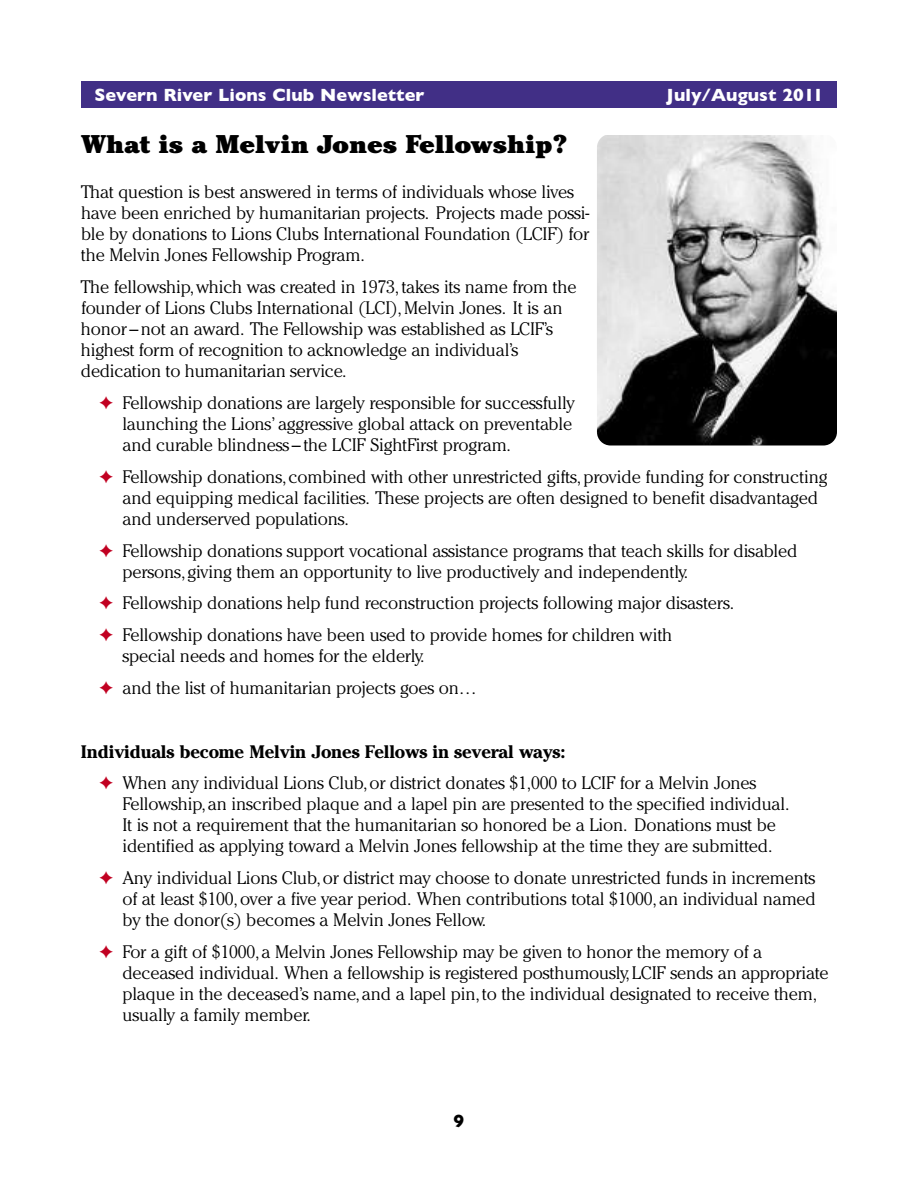
<style>
.page{position:relative;width:918px;height:1188px;background:#fff}
.page>*{position:absolute;margin:0;border:0;box-sizing:border-box;transform-origin:0 0}
.t1{font:900 25.5px "Cheltenham";color:#000}
.t2{font:300 18px/21px "Cheltenham";letter-spacing:-.01em;color:#000}
.t3{font:700 18px "Gill Sans";color:#fff}
.t4{font:700 18px "Gill Sans";color:#000}
.s1{color:#c10021}
.s2{font-weight:700}
</style>
<div class="page">
<div style="left:81px;top:81px;width:756px;height:27px;background:#412f86"></div>
<img style="left:597px;top:135px;width:240px;height:311px;border-radius:14px">
<p class="t3" style="left:94px;top:84px;width:331px">Severn River Lions Club Newsletter</p>
<p class="t3" style="left:666px;top:84px;width:159px">July/August 2011</p>
<h1 class="t1" style="left:81px;top:134px;width:488px">What is a Melvin Jones Fellowship?</h1>
<p class="t2" style="left:81px;top:183px;width:510px">That question is best answered in terms of individuals whose lives have been enriched by humanitarian projects. Projects made possi&shy;ble by donations to Lions Clubs International Foundation (LCIF) for the Melvin Jones Fellowship Program.</p>
<p class="t2" style="left:81px;top:278px;width:497px">The fellowship,which was created in 1973,takes its name from the founder of Lions Clubs International (LCI),Melvin Jones. It is an honor –not an award. The Fellowship was established as LCIF’s highest form of recognition to acknowledge an individual’s dedication to humanitarian service.</p>
<p class="t2" style="left:122px;top:394px;width:454px;text-indent:-23px"><span class="s1">✦</span> Fellowship donations are largely responsible for successfully launching the Lions’ aggressive global attack on preventable and curable blindness – the LCIF SightFirst program.</p>
<p class="t2" style="left:122px;top:468px;width:707px;text-indent:-23px"><span class="s1">✦</span> Fellowship donations,combined with other unrestricted gifts,provide funding for constructing and equipping medical facilities. These projects are often designed to benefit disadvantaged and underserved populations.</p>
<p class="t2" style="left:122px;top:541px;width:677px;text-indent:-23px"><span class="s1">✦</span> Fellowship donations support vocational assistance programs that teach skills for disabled persons,giving them an opportunity to live productively and independently.</p>
<p class="t2" style="left:99px;top:589px;width:637px;line-height:31.8px"><span class="s1">✦</span> Fellowship donations help fund reconstruction projects following major disasters. <span class="s1">✦</span> Fellowship donations have been used to provide homes for children with</p>
<p class="t2" style="left:99px;top:642px;width:379px;line-height:31.8px;text-indent:23px">special needs and homes for the elderly.<br><span class="s1">✦</span> and the list of humanitarian projects goes on…</p>
<p class="t2" style="left:99px;top:737px;width:659px;line-height:31.8px;text-indent:-18px"><span class="s2">Individuals become Melvin Jones Fellows in several ways:<br></span><span class="s1">✦</span> When any individual Lions Club,or district donates $1,000 to LCIF for a Melvin Jones</p>
<p class="t2" style="left:122px;top:795px;width:669px">Fellowship,an inscribed plaque and a lapel pin are presented to the specified individual.<br>It is not a requirement that the humanitarian so honored be a Lion. Donations must be identified as applying toward a Melvin Jones fellowship at the time they are submitted.</p>
<p class="t2" style="left:122px;top:869px;width:695px;text-align:justify;text-indent:-23px"><span class="s1">✦</span> Any individual Lions Club,or district may choose to donate unrestricted funds in increments of at least $100,over a five year period. When contributions total $1000,an individual named by the donor(s) becomes a Melvin Jones Fellow.</p>
<p class="t2" style="left:122px;top:943px;width:708px;text-indent:-23px"><span class="s1">✦</span> For a gift of $1000,a Melvin Jones Fellowship may be given to honor the memory of a deceased individual. When a fellowship is registered posthumously,LCIF sends an appropriate plaque in the deceased’s name,and a lapel pin,to the individual designated to receive them, usually a family member.</p>
<p class="t4" style="left:454px;top:1110px;width:12px">9</p>
</div>
